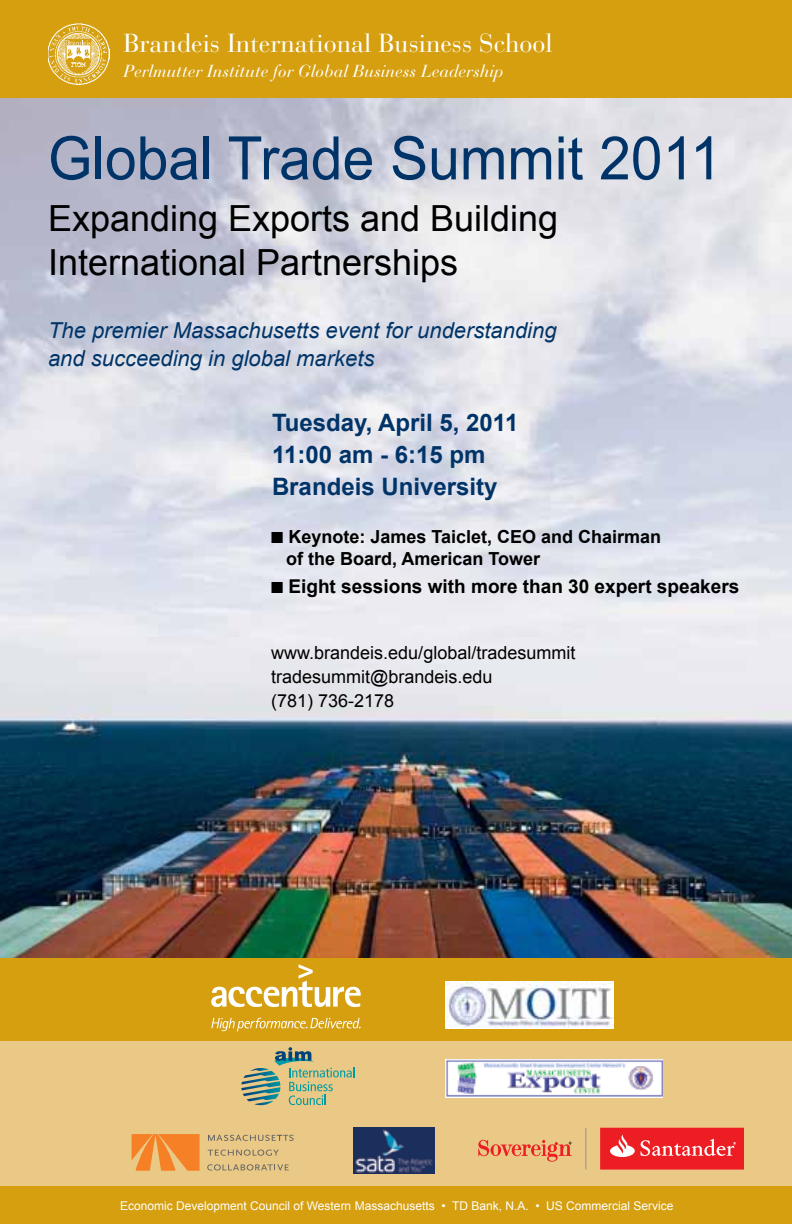
<style>
.page{position:relative;width:792px;height:1224px;background:#fff}
.page>*{position:absolute;margin:0;border:0;box-sizing:border-box;transform-origin:0 0}
.t1{font:60px "Arial";color:#003468;scale:.95 1}
.t2{font:36px/44px "Arial";color:#000}
.t3{font:26px "Bauer Bodoni";color:#fff}
.t4{font:700 24px/32px "Arial";color:#003468}
.t5{font:italic 22px/28px "Arial";color:#003468}
.t6{font:700 19px "Arial";color:#000}
.t7{font:18px/24px "Arial";color:#000}
.t8{font:700 18px/22px "Arial";color:#000}
.t9{font:italic 17.2px "Bauer Bodoni";color:#fff}
.t10{font:12px "Arial";color:#fff}
</style>
<div class="page">
<img style="left:0;top:97px;width:792px;height:861px">
<div style="left:0;top:958px;width:792px;height:202px;background:#d59f10"></div>
<div style="left:0;top:1042px;width:792px;height:164px;background:#eac885"></div>
<div style="left:0;top:0;width:792px;height:97px;background:#d59f10"></div>
<img style="left:48px;top:23px;width:61px;height:61px">
<svg style="left:241px;top:1047px;width:113px;height:59px"></svg>
<svg style="left:208px;top:1135px;width:86px;height:6px"></svg>
<svg style="left:208px;top:1150px;width:71px;height:6px"></svg>
<svg style="left:207px;top:1164px;width:82px;height:7px"></svg>
<svg style="left:132px;top:1134px;width:68px;height:37px"></svg>
<img style="left:445px;top:981px;width:168px;height:47px">
<svg style="left:211px;top:964px;width:150px;height:43px"></svg>
<svg style="left:211px;top:1018px;width:150px;height:13px"></svg>
<img style="left:445px;top:1059px;width:218px;height:39px">
<img style="left:354px;top:1128px;width:80px;height:45px">
<div style="left:0;top:1186px;width:792px;height:38px;background:#d59f10"></div>
<div style="left:600px;top:1128px;width:144px;height:42px;background:#ed1d24"></div>
<svg style="left:610px;top:1135px;width:25px;height:22px"></svg>
<hr style="left:585px;top:1128px;width:1px;height:41px;background:#939598">
<svg style="left:478px;top:1140px;width:94px;height:22px"></svg>
<svg style="left:641px;top:1139px;width:95px;height:17px"></svg>
<h3 class="t3" style="left:124px;top:27px;width:431px">Brandeis International Business School</h3>
<h3 class="t9" style="left:124px;top:61px;width:382px">Perlmutter Institute for Global Business Leadership</h3>
<h1 class="t1" style="left:48px;top:119px;width:711px">Global Trade Summit 2011</h1>
<h2 class="t2" style="left:48px;top:197px;width:512px">Expanding Exports and Building<br>International Partnerships</h2>
<h3 class="t5" style="left:48px;top:317px;width:510px">The premier Massachusetts event for understanding and succeeding in global markets</h3>
<h3 class="t4" style="left:272px;top:407px;width:248px">Tuesday, April 5, 2011<br>11:00 am - 6:15 pm<br>Brandeis University</h3>
<h3 class="t8" style="left:286px;top:526px;width:376px;text-indent:-15px">■ Keynote: James Taiclet, CEO and Chairman of the Board, American Tower</h3>
<h3 class="t6" style="left:271px;top:573px;width:470px">■ Eight sessions with more than 30 expert speakers</h3>
<h3 class="t7" style="left:271px;top:641px;width:306px">www.brandeis.edu/global/tradesummit tradesummit@brandeis.edu<br>(781) 736-2178</h3>
<p class="t10" style="left:120px;top:1198px;width:555px">Economic Development Council of Western Massachusetts • TD Bank, N.A. • US Commercial Service</p>
</div>
